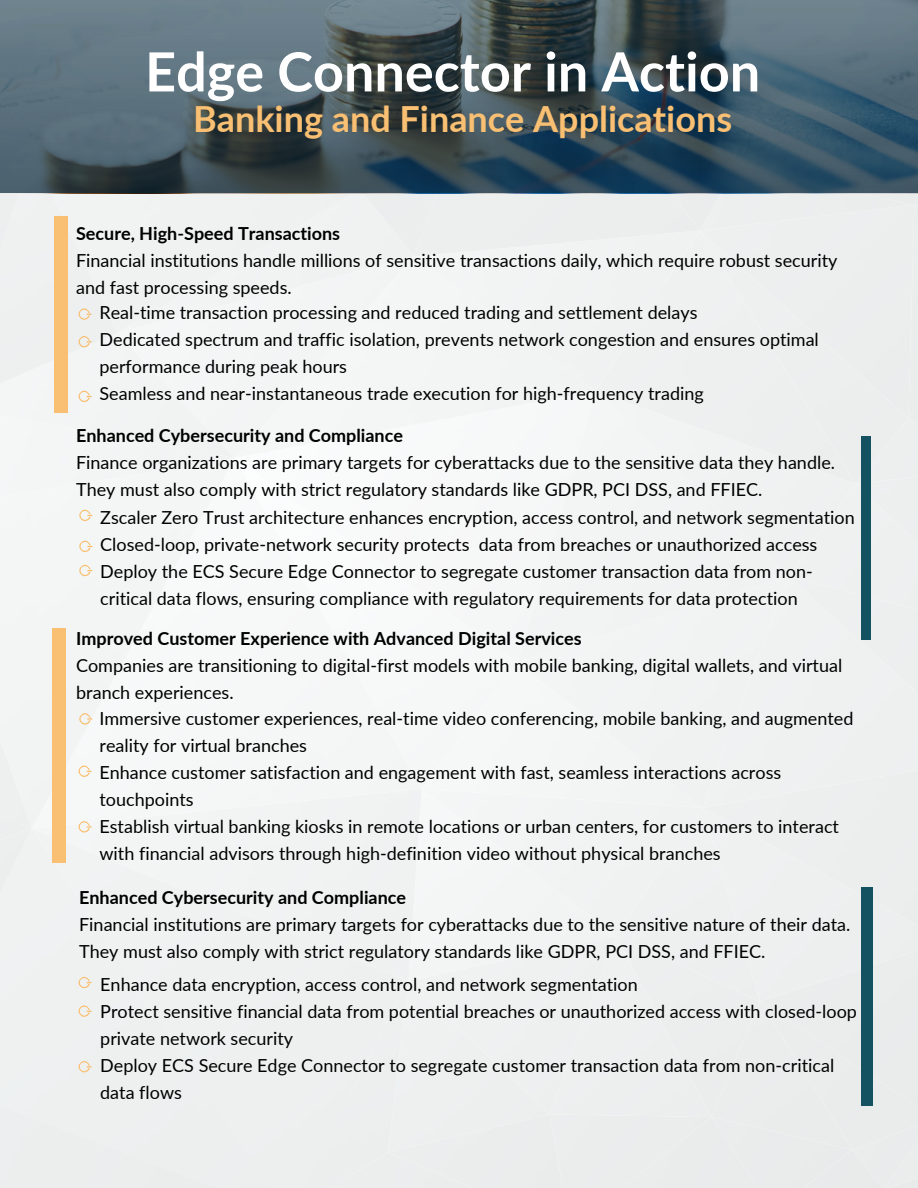
<style>
.page{position:relative;width:918px;height:1188px;background:#f0f2f2}
.page>*{position:absolute;margin:0;border:0;box-sizing:border-box;transform-origin:0 0}
.t1{font:700 54px "Lato";color:#fff}
.t2{font:700 36px "Lato";color:#f9bf72}
.t3{font:18px/27px "Lato";color:#000}
.t4{font:700 18px "Lato";color:#000}
</style>
<div class="page">
<svg style="left:0;top:0;width:918px;height:193px;background:#445863"></svg>
<svg style="left:78px;top:308px;width:14px;height:12px"></svg>
<svg style="left:78px;top:336px;width:14px;height:12px"></svg>
<svg style="left:79px;top:509px;width:14px;height:12px"></svg>
<svg style="left:79px;top:540px;width:14px;height:12px"></svg>
<svg style="left:79px;top:564px;width:14px;height:13px"></svg>
<svg style="left:78px;top:821px;width:14px;height:12px"></svg>
<svg style="left:79px;top:713px;width:14px;height:12px"></svg>
<svg style="left:78px;top:390px;width:14px;height:12px"></svg>
<svg style="left:78px;top:765px;width:14px;height:12px"></svg>
<div style="left:55px;top:216px;width:13px;height:197px;background:#f9bf72"></div>
<div style="left:861px;top:436px;width:10px;height:203px;background:#145261"></div>
<svg style="left:78px;top:976px;width:14px;height:13px"></svg>
<svg style="left:78px;top:1061px;width:14px;height:12px"></svg>
<svg style="left:78px;top:1005px;width:14px;height:12px"></svg>
<div style="left:53px;top:628px;width:13px;height:234px;background:#f9bf72"></div>
<div style="left:861px;top:887px;width:12px;height:219px;background:#145261"></div>
<p class="t1" style="left:145px;top:38px;width:617px">Edge Connector in Action</p>
<p class="t2" style="left:193px;top:97px;width:541px">Banking and Finance Applications</p>
<p class="t4" style="left:76px;top:222px;width:266px">Secure, High-Speed Transactions</p>
<p class="t3" style="left:76px;top:246px;width:763px">Financial institutions handle millions of sensitive transactions daily, which require robust security and fast processing speeds.</p>
<p class="t3" style="left:99px;top:299px;width:600px">Real-time transaction processing and reduced trading and settlement delays</p>
<h1 class="t3" style="left:99px;top:326px;width:721px">Dedicated spectrum and traffic isolation, prevents network congestion and ensures optimal performance during peak hours</h1>
<h2 class="t3" style="left:99px;top:380px;width:606px">Seamless and near-instantaneous trade execution for high-frequency trading</h2>
<p class="t4" style="left:76px;top:425px;width:329px">Enhanced Cybersecurity and Compliance</p>
<p class="t3" style="left:76px;top:449px;width:760px">Finance organizations are primary targets for cyberattacks due to the sensitive data they handle.<br>They must also comply with strict regulatory standards like GDPR, PCI DSS, and FFIEC.</p>
<p class="t3" style="left:100px;top:503px;width:756px">Zscaler Zero Trust architecture enhances encryption, access control, and network segmentation</p>
<p class="t3" style="left:100px;top:530px;width:719px">Closed-loop, private-network security protects data from breaches or unauthorized access</p>
<p class="t3" style="left:100px;top:557px;width:714px">Deploy the ECS Secure Edge Connector to segregate customer transaction data from non&shy;critical data flows, ensuring compliance with regulatory requirements for data protection</p>
<p class="t4" style="left:76px;top:627px;width:507px">Improved Customer Experience with Advanced Digital Services</p>
<p class="t3" style="left:76px;top:651px;width:768px">Companies are transitioning to digital-first models with mobile banking, digital wallets, and virtual branch experiences.</p>
<p class="t3" style="left:99px;top:704px;width:756px">Immersive customer experiences, real-time video conferencing, mobile banking, and augmented reality for virtual branches</p>
<p class="t3" style="left:99px;top:758px;width:683px">Enhance customer satisfaction and engagement with fast, seamless interactions across touchpoints</p>
<p class="t3" style="left:99px;top:812px;width:741px">Establish virtual banking kiosks in remote locations or urban centers, for customers to interact with financial advisors through high-definition video without physical branches</p>
<p class="t4" style="left:79px;top:886px;width:329px">Enhanced Cybersecurity and Compliance</p>
<p class="t3" style="left:79px;top:910px;width:773px">Financial institutions are primary targets for cyberattacks due to the sensitive nature of their data.<br>They must also comply with strict regulatory standards like GDPR, PCI DSS, and FFIEC.</p>
<p class="t3" style="left:100px;top:970px;width:539px">Enhance data encryption, access control, and network segmentation</p>
<p class="t3" style="left:100px;top:997px;width:758px">Protect sensitive financial data from potential breaches or unauthorized access with closed-loop private network security</p>
<p class="t3" style="left:100px;top:1051px;width:736px">Deploy ECS Secure Edge Connector to segregate customer transaction data from non-critical data flows</p>
</div>
